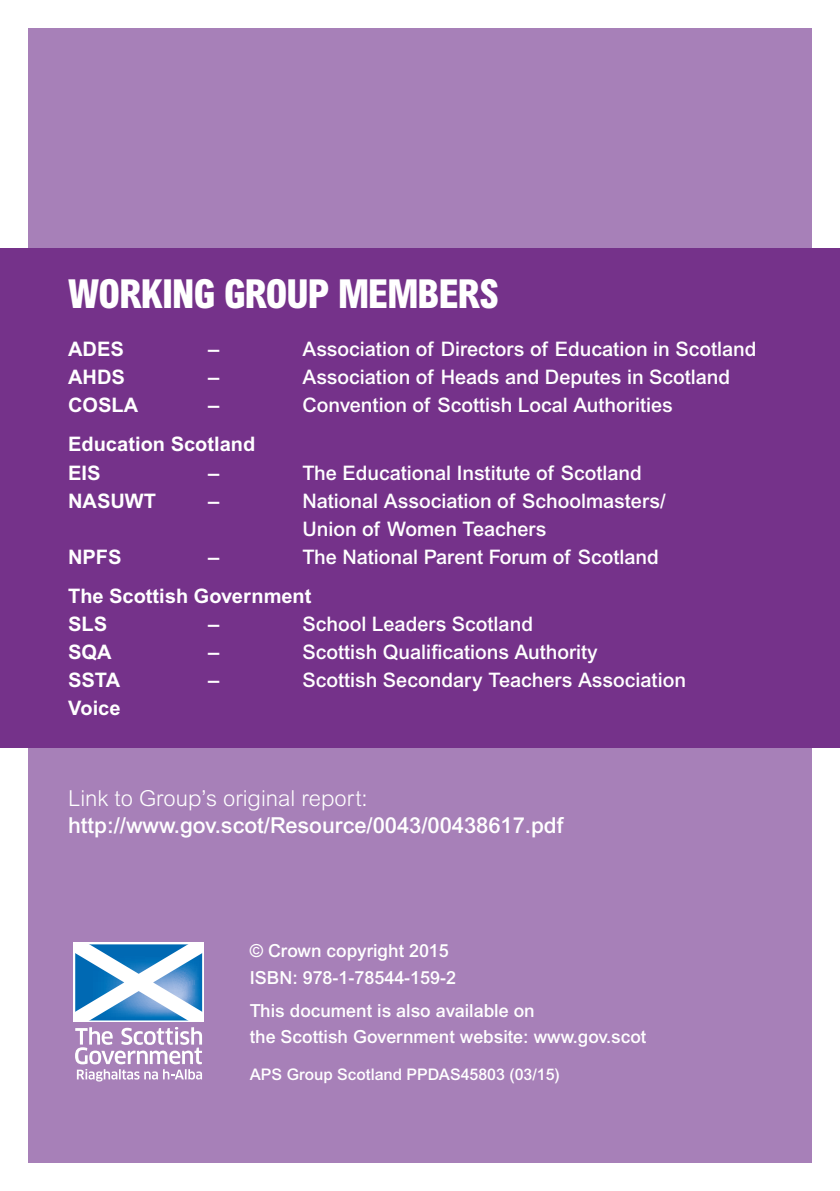
<style>
.page{position:relative;width:840px;height:1191px;background:#fff}
.page>*{position:absolute;margin:0;border:0;box-sizing:border-box;transform-origin:0 0}
.t1{font:800 condensed 40px "Arial";letter-spacing:-.025em;color:#fff}
.t2{font:500 22px "Arial";color:#fff}
.t3{font:300 22px "Arial";color:#fff}
.t4{font:500 20px/28px "Arial";color:#fff}
.t5{font:700 20px/28px "Arial";color:#fff}
.t6{font:500 18px/27.2px "Arial";color:#fff}
.t7{font:500 16px "Arial";color:#fff}
</style>
<div class="page">
<div style="left:28px;top:28px;width:783px;height:1134px;background:#a780b8"></div>
<div style="left:0;top:248px;width:839px;height:499px;background:#75328a"></div>
<div style="left:73px;top:942px;width:131px;height:80px;background:#fff"></div>
<svg style="left:75px;top:944px;width:128px;height:77px"></svg>
<svg style="left:75px;top:1027px;width:127px;height:54px"></svg>
<h1 class="t1" style="left:68px;top:269px;width:432px">WORKING GROUP MEMBERS</h1>
<p class="t5" style="left:68px;top:335px;width:57px">ADES</p>
<p class="t5" style="left:208px;top:335px;width:13px">–</p>
<p class="t4" style="left:302px;top:335px;width:455px">Association of Directors of Education in Scotland</p>
<p class="t5" style="left:68px;top:363px;width:58px">AHDS</p>
<p class="t5" style="left:208px;top:363px;width:13px">–</p>
<p class="t4" style="left:302px;top:363px;width:429px">Association of Heads and Deputes in Scotland</p>
<p class="t5" style="left:68px;top:391px;width:71px">COSLA</p>
<p class="t5" style="left:208px;top:391px;width:13px">–</p>
<p class="t4" style="left:302px;top:391px;width:372px">Convention of Scottish Local Authorities</p>
<p class="t5" style="left:68px;top:430px;width:189px">Education Scotland<br>EIS</p>
<p class="t5" style="left:208px;top:458px;width:13px">–</p>
<p class="t4" style="left:302px;top:458px;width:341px">The Educational Institute of Scotland</p>
<p class="t5" style="left:68px;top:486px;width:89px">NASUWT</p>
<p class="t5" style="left:208px;top:486px;width:13px">–</p>
<p class="t4" style="left:302px;top:486px;width:364px">National Association of Schoolmasters/<br>Union of Women Teachers</p>
<p class="t5" style="left:68px;top:542px;width:55px">NPFS</p>
<p class="t5" style="left:208px;top:542px;width:13px">–</p>
<p class="t4" style="left:302px;top:542px;width:358px">The National Parent Forum of Scotland</p>
<p class="t5" style="left:68px;top:581px;width:245px">The Scottish Government<br>SLS</p>
<p class="t5" style="left:208px;top:609px;width:13px">–</p>
<p class="t4" style="left:302px;top:609px;width:232px">School Leaders Scotland</p>
<p class="t5" style="left:68px;top:637px;width:45px">SQA</p>
<p class="t5" style="left:208px;top:637px;width:13px">–</p>
<p class="t4" style="left:302px;top:637px;width:297px">Scottish Qualifications Authority</p>
<p class="t5" style="left:68px;top:665px;width:53px">SSTA</p>
<p class="t5" style="left:208px;top:665px;width:13px">–</p>
<p class="t4" style="left:302px;top:665px;width:385px">Scottish Secondary Teachers Association</p>
<p class="t5" style="left:68px;top:693px;width:54px">Voice</p>
<p class="t3" style="left:68px;top:785px;width:301px">Link to Group’s original report:</p>
<p class="t2" style="left:68px;top:812px;width:496px">http://www.gov.scot/Resource/0043/00438617.pdf</p>
<p class="t6" style="left:249px;top:936px;width:208px">© Crown copyright 2015<br>ISBN: 978-1-78544-159-2</p>
<p class="t6" style="left:249px;top:997px;width:398px;line-height:26.4px">This document is also available on<br>the Scottish Government website: www.gov.scot</p>
<p class="t7" style="left:249px;top:1064px;width:311px">APS Group Scotland PPDAS45803 (03/15)</p>
</div>
